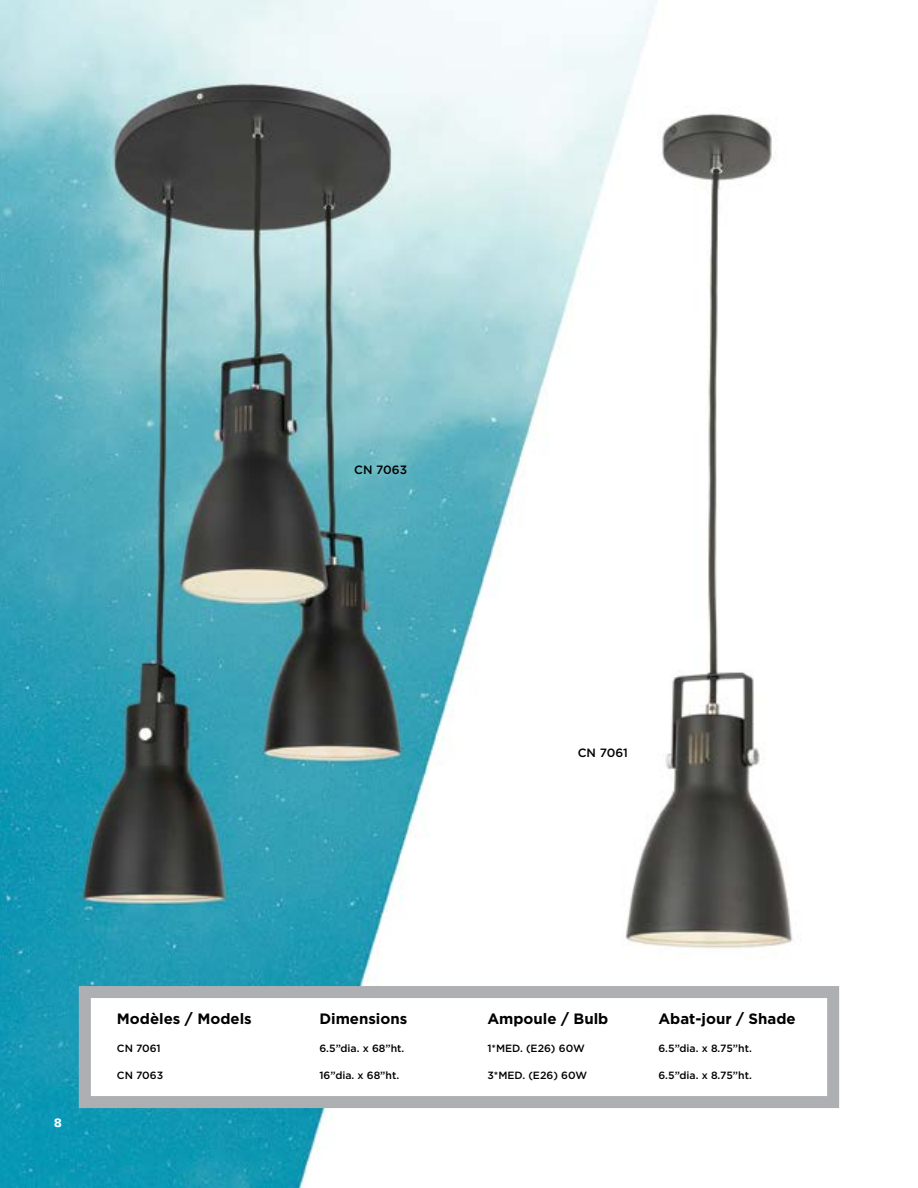
<style>
.page{position:relative;width:918px;height:1188px;background:#fff}
.page>*{position:absolute;margin:0;border:0;box-sizing:border-box;transform-origin:0 0}
.t1{font:700 15px "Gotham";color:#000}
.t2{font:500 12px "Gotham";letter-spacing:-.005em;color:#000}
.t3{font:700 12px "Nunito";color:#fff}
.t4{font:500 10.5px "Gotham";color:#000}
</style>
<div class="page">
<img style="left:0;top:0;width:840px;height:1188px">
<div style="left:79px;top:986px;width:760px;height:122px;background:#fff;border:12px solid #adafb2"></div>
<p class="t2" style="left:354px;top:462px;width:54px">CN 7063</p>
<p class="t2" style="left:578px;top:745px;width:52px">CN 7061</p>
<p class="t3" style="left:54px;top:1115px;width:9px">8</p>
<h1 class="t1" style="left:117px;top:1009px;width:136px">Modèles / Models</h1>
<h1 class="t1" style="left:319px;top:1009px;width:89px">Dimensions</h1>
<h1 class="t1" style="left:487px;top:1009px;width:123px">Ampoule / Bulb</h1>
<h1 class="t1" style="left:658px;top:1009px;width:139px">Abat-jour / Shade</h1>
<p class="t4" style="left:117px;top:1041px;width:45px">CN 7061</p>
<p class="t4" style="left:319px;top:1041px;width:87px">6.5”dia. x 68”ht.</p>
<p class="t4" style="left:487px;top:1041px;width:99px">1*MED. (E26) 60W</p>
<p class="t4" style="left:658px;top:1041px;width:95px">6.5”dia. x 8.75”ht.</p>
<p class="t4" style="left:117px;top:1069px;width:48px">CN 7063</p>
<p class="t4" style="left:319px;top:1069px;width:81px">16”dia. x 68”ht.</p>
<p class="t4" style="left:487px;top:1069px;width:101px">3*MED. (E26) 60W</p>
<p class="t4" style="left:658px;top:1069px;width:95px">6.5”dia. x 8.75”ht.</p>
</div>
